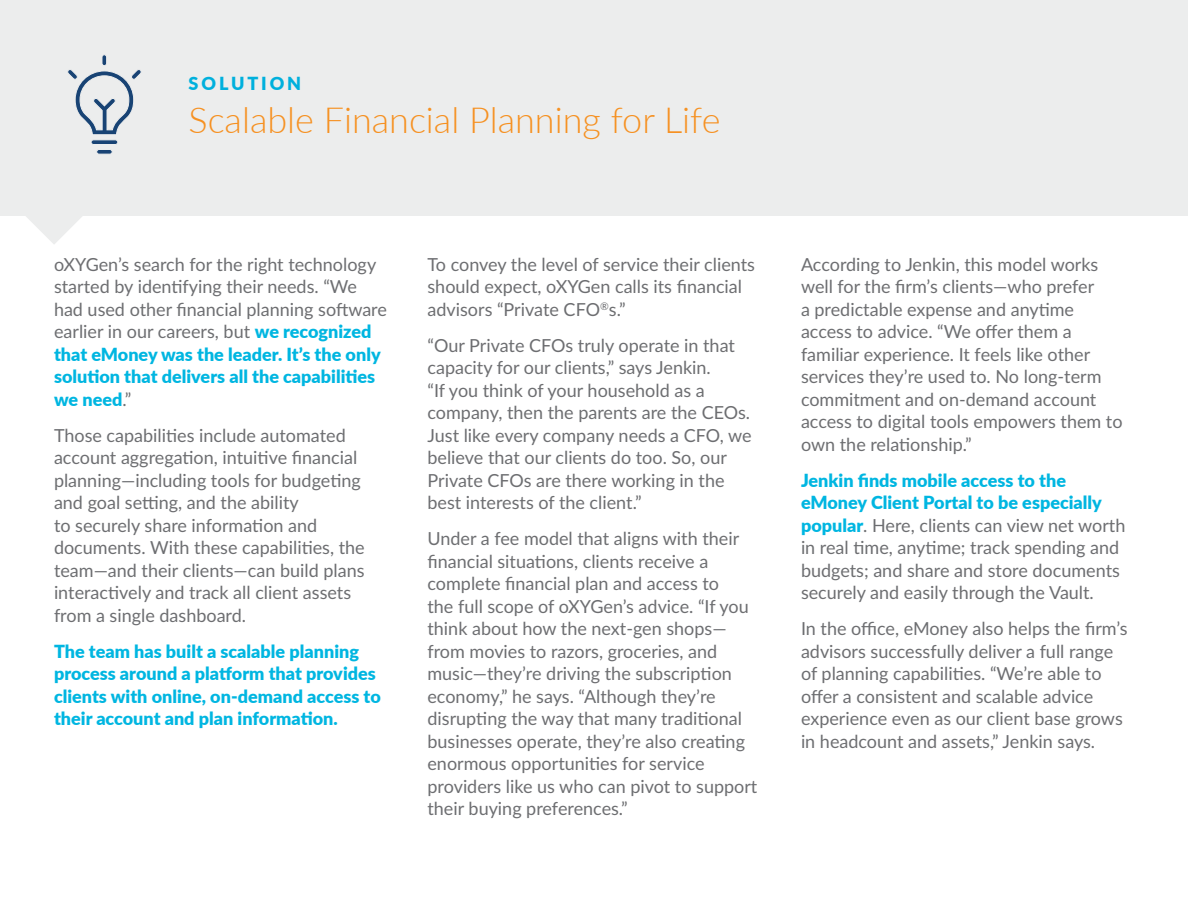
<style>
.page{position:relative;width:1188px;height:918px;background:#fff}
.page>*{position:absolute;margin:0;border:0;box-sizing:border-box;transform-origin:0 0}
.t1{font:300 36px "Lato";color:#f69122}
.t2{font:18px/22.5px "Lato";color:#6d6e71}
.t3{font:900 18px/22.5px "Lato";color:#00b6e1}
.t4{font:900 18px "Lato";letter-spacing:.16em;color:#00b0dd}
.s1{font-weight:900;color:#00b6e1}
</style>
<div class="page">
<div style="left:0;top:0;width:1188px;height:216px;background:#eceded"></div>
<svg style="left:26px;top:216px;width:56px;height:28px"></svg>
<div style="left:91px;top:140px;width:27px;height:5px;background:#184374;border-radius:2px"></div>
<div style="left:91px;top:139px;width:27px;height:6px;border:1px solid #eceded;border-radius:2px"></div>
<div style="left:97px;top:149px;width:15px;height:5px;background:#184374;border-radius:2px"></div>
<div style="left:96px;top:149px;width:17px;height:6px;border:1px solid #eceded;border-radius:2px"></div>
<div style="left:102px;top:55px;width:5px;height:11px;background:#184374;border-radius:2px"></div>
<div style="left:102px;top:54px;width:5px;height:12px;border:1px solid #eceded;border-radius:2px"></div>
<svg style="left:67px;top:70px;width:74px;height:65px"></svg>
<p class="t4" style="left:189px;top:70px;width:114px">SOLUTION</p>
<h1 class="t1" style="left:189px;top:95px;width:533px">Scalable Financial Planning for Life</h1>
<p class="t2" style="left:54px;top:252px;width:335px">oXYGen’s search for the right technology started by identifying their needs. “We had used other financial planning software earlier in our careers, but <span class="s1">we recognized that eMoney was the leader. It’s the only solution that delivers all the capabilities we need</span>.”</p>
<p class="t2" style="left:54px;top:423px;width:312px">Those capabilities include automated account aggregation, intuitive financial planning—including tools for budgeting and goal setting, and the ability<br>to securely share information and documents. With these capabilities, the team—and their clients—can build plans interactively and track all client assets from a single dashboard.</p>
<p class="t3" style="left:54px;top:639px;width:328px">The team has built a scalable planning process around a platform that provides clients with online, on-demand access to their account and plan information.</p>
<p class="t2" style="left:428px;top:252px;width:329px">To convey the level of service their clients should expect, oXYGen calls its financial advisors “Private CFO<sup>®</sup>s.”</p>
<p class="t2" style="left:427px;top:333px;width:326px">“Our Private CFOs truly operate in that capacity for our clients,” says Jenkin.<br>“If you think of your household as a company, then the parents are the CEOs.<br>Just like every company needs a CFO, we believe that our clients do too. So, our Private CFOs are there working in the best interests of the client.”</p>
<p class="t2" style="left:427px;top:527px;width:331px">Under a fee model that aligns with their financial situations, clients receive a complete financial plan and access to<br>the full scope of oXYGen’s advice. “If you think about how the next-gen shops— from movies to razors, groceries, and music—they’re driving the subscription economy,” he says. “Although they’re disrupting the way that many traditional businesses operate, they’re also creating enormous opportunities for service providers like us who can pivot to support their buying preferences.”</p>
<p class="t2" style="left:801px;top:252px;width:323px">According to Jenkin, this model works well for the firm’s clients—who prefer<br>a predictable expense and anytime access to advice. “We offer them a familiar experience. It feels like other services they’re used to. No long-term commitment and on-demand account access to digital tools empowers them to own the relationship.”</p>
<p class="t2" style="left:801px;top:468px;width:326px"><span class="s1">Jenkin finds mobile access to the eMoney Client Portal to be especially popular</span>. Here, clients can view net worth in real time, anytime; track spending and budgets; and share and store documents securely and easily through the Vault.</p>
<p class="t2" style="left:801px;top:617px;width:328px">In the office, eMoney also helps the firm’s advisors successfully deliver a full range of planning capabilities. “We’re able to offer a consistent and scalable advice experience even as our client base grows in headcount and assets,” Jenkin says.</p>
</div>
